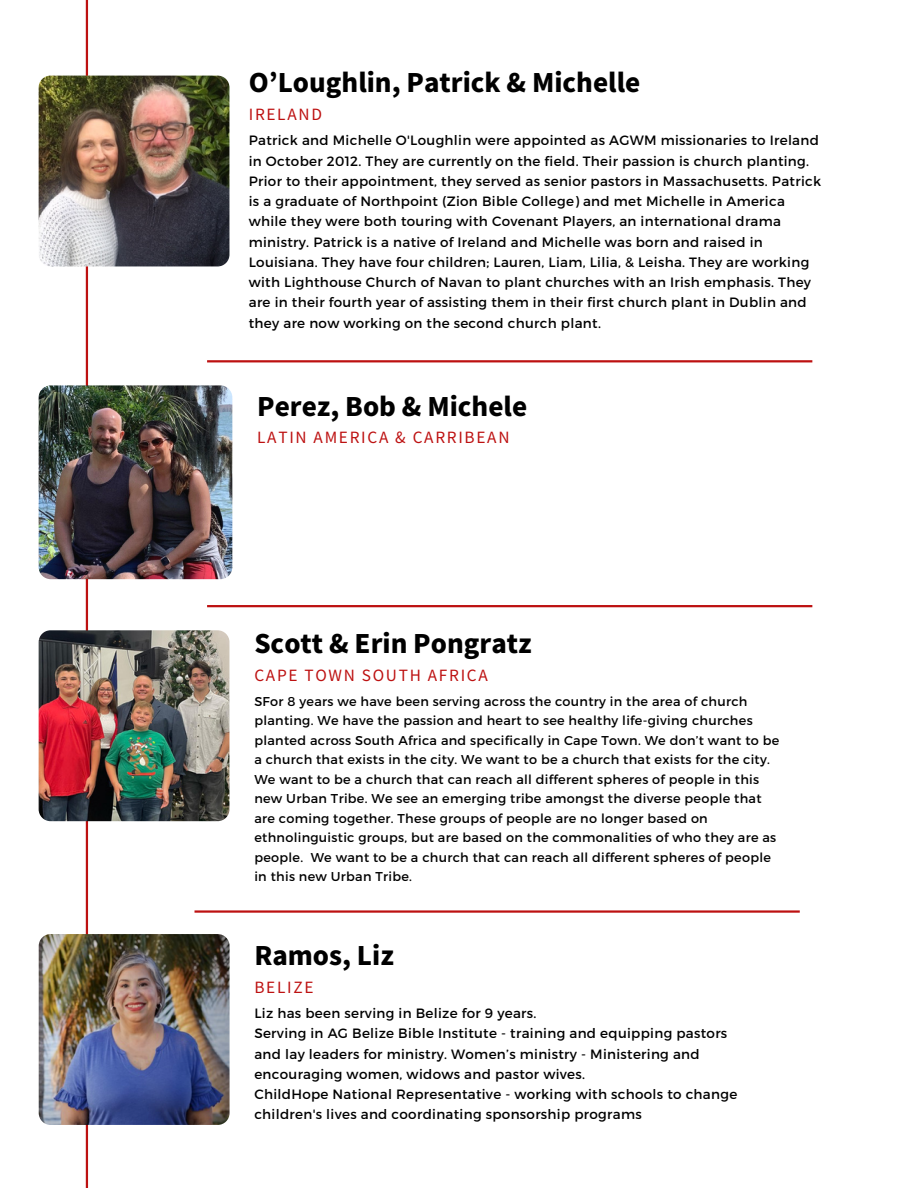
<style>
.page{position:relative;width:918px;height:1188px;background:#fff}
.page>*{position:absolute;margin:0;border:0;box-sizing:border-box;transform-origin:0 0}
.t1{font:800 25.5px "Source Han Sans JP";color:#000}
.t2{font:15.45px "Source Han Sans JP";letter-spacing:.11em;color:#bd1111}
.t3{font:13.5px/20.2px "Montserrat";letter-spacing:.025em;color:#000}
.t4{font:12.75px/19.5px "Montserrat";letter-spacing:.025em;color:#000}
</style>
<div class="page">
<hr style="left:86px;top:0;width:2px;height:1188px;background:#bd1111">
<hr style="left:207px;top:360px;width:605px;height:2px;background:#bd1111">
<img style="left:39px;top:385px;width:193px;height:194px;border-radius:12px">
<img style="left:39px;top:76px;width:190px;height:190px;border-radius:12px">
<img style="left:39px;top:934px;width:191px;height:191px;border-radius:12px">
<img style="left:39px;top:630px;width:190px;height:191px;border-radius:12px">
<hr style="left:195px;top:910px;width:605px;height:3px;background:#bd1111">
<hr style="left:207px;top:605px;width:605px;height:2px;background:#bd1111">
<h1 class="t1" style="left:249px;top:63px;width:393px">O’Loughlin, Patrick &amp; Michelle</h1>
<p class="t2" style="left:249px;top:102px;width:75px">IRELAND</p>
<p class="t3" style="left:249px;top:130px;width:574px">Patrick and Michelle O'Loughlin were appointed as AGWM missionaries to Ireland in October 2012. They are currently on the field. Their passion is church planting.<br>Prior to their appointment, they served as senior pastors in Massachusetts. Patrick is a graduate of Northpoint (Zion Bible College) and met Michelle in America while they were both touring with Covenant Players, an international drama ministry. Patrick is a native of Ireland and Michelle was born and raised in Louisiana. They have four children; Lauren, Liam, Lilia, &amp; Leisha. They are working with Lighthouse Church of Navan to plant churches with an Irish emphasis. They are in their fourth year of assisting them in their first church plant in Dublin and they are now working on the second church plant.</p>
<h1 class="t1" style="left:257px;top:386px;width:271px">Perez, Bob &amp; Michele</h1>
<p class="t2" style="left:257px;top:425px;width:254px">LATIN AMERICA &amp; CARRIBEAN</p>
<h1 class="t1" style="left:254px;top:624px;width:279px">Scott &amp; Erin Pongratz</h1>
<p class="t2" style="left:254px;top:663px;width:235px">CAPE TOWN SOUTH AFRICA</p>
<p class="t4" style="left:254px;top:691px;width:526px">SFor 8 years we have been serving across the country in the area of church planting. We have the passion and heart to see healthy life-giving churches planted across South Africa and specifically in Cape Town. We don’t want to be a church that exists in the city. We want to be a church that exists for the city.<br>We want to be a church that can reach all different spheres of people in this new Urban Tribe. We see an emerging tribe amongst the diverse people that are coming together. These groups of people are no longer based on ethnolinguistic groups, but are based on the commonalities of who they are as people. We want to be a church that can reach all different spheres of people in this new Urban Tribe.</p>
<h1 class="t1" style="left:254px;top:936px;width:141px">Ramos, Liz</h1>
<p class="t2" style="left:254px;top:975px;width:61px">BELIZE</p>
<p class="t3" style="left:254px;top:1003px;width:484px">Liz has been serving in Belize for 9 years.<br>Serving in AG Belize Bible Institute - training and equipping pastors and lay leaders for ministry. Women’s ministry - Ministering and encouraging women, widows and pastor wives.<br>ChildHope National Representative - working with schools to change children's lives and coordinating sponsorship programs</p>
</div>
